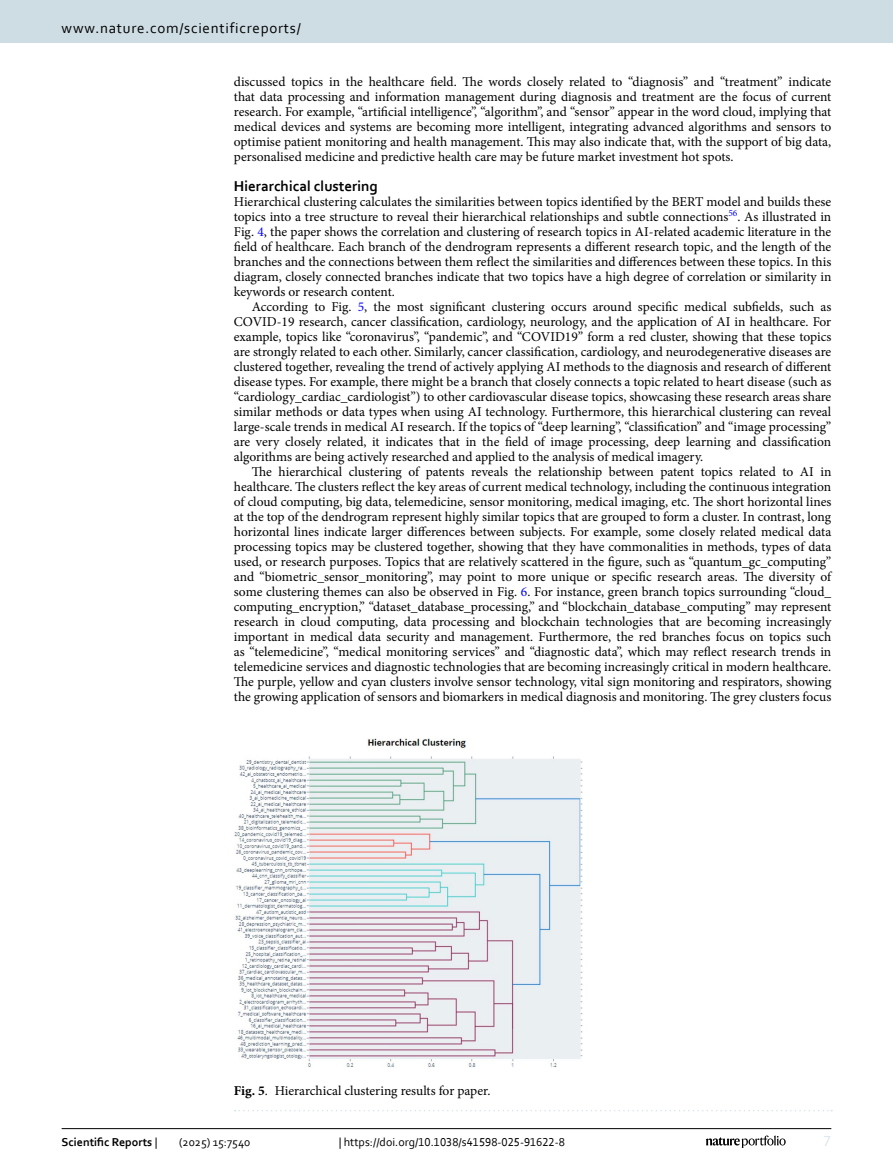
<style>
.page{position:relative;width:893px;height:1174px;background:#fff}
.page>*{position:absolute;margin:0;border:0;box-sizing:border-box;transform-origin:0 0}
.t1{font:15px "Corbel";letter-spacing:.05em;color:#000}
.Head_2{font:700 15px "Corbel";color:#000}
.t2{font:15px "Corbel";color:#d9e4eb}
.Body_Text_Indent{font:13.5px/15px "Minion Pro";letter-spacing:-.005em;color:#000;text-align:justify}
.Body_Text{font:13.5px/15px "Minion Pro";letter-spacing:-.005em;color:#000;text-align:justify}
.Figure_Caption{font:13.5px "Minion Pro";color:#000}
.t3{font:12px "Corbel";color:#000}
.t4{font:700 12px "Corbel";color:#000}
.s1{color:#00f}
.s2{font-weight:700}
.s3{font-weight:400}
</style>
<div class="page">
<img style="left:234px;top:738px;width:348px;height:329px">
<svg style="left:235px;top:1110px;width:597px;height:1px"></svg>
<hr style="left:62px;top:1128px;width:769px;height:1px;background:#000">
<svg style="left:706px;top:1135px;width:80px;height:12px"></svg>
<div style="left:0;top:0;width:893px;height:43px;background:#cedde4"></div>
<p class="t1" style="left:62px;top:18px;width:241px">www.nature.com/scientificreports/</p>
<p class="Body_Text_Indent" style="left:234px;top:74px;width:599px">discussed topics in the healthcare field. The words closely related to “diagnosis” and “treatment” indicate that data processing and information management during diagnosis and treatment are the focus of current research. For example, “artificial intelligence”, “algorithm”, and “sensor” appear in the word cloud, implying that medical devices and systems are becoming more intelligent, integrating advanced algorithms and sensors to optimise patient monitoring and health management. This may also indicate that, with the support of big data, personalised medicine and predictive health care may be future market investment hot spots.</p>
<p class="Head_2" style="left:234px;top:176px;width:145px">Hierarchical clustering</p>
<p class="Body_Text" style="left:234px;top:194px;width:599px">Hierarchical clustering calculates the similarities between topics identified by the BERT model and builds these topics into a tree structure to reveal their hierarchical relationships and subtle connections<sup>56</sup>. As illustrated in Fig. <span class="s1">4</span>, the paper shows the correlation and clustering of research topics in AI-related academic literature in the field of healthcare. Each branch of the dendrogram represents a different research topic, and the length of the branches and the connections between them reflect the similarities and differences between these topics. In this diagram, closely connected branches indicate that two topics have a high degree of correlation or similarity in keywords or research content.</p>
<p class="Body_Text_Indent" style="left:234px;top:299px;width:599px;text-indent:18px">According to Fig. <span class="s1">5</span>, the most significant clustering occurs around specific medical subfields, such as COVID-19 research, cancer classification, cardiology, neurology, and the application of AI in healthcare. For example, topics like “coronavirus”, “pandemic”, and “COVID19” form a red cluster, showing that these topics are strongly related to each other. Similarly, cancer classification, cardiology, and neurodegenerative diseases are clustered together, revealing the trend of actively applying AI methods to the diagnosis and research of different disease types. For example, there might be a branch that closely connects a topic related to heart disease (such as “cardiology_cardiac_cardiologist”) to other cardiovascular disease topics, showcasing these research areas share similar methods or data types when using AI technology. Furthermore, this hierarchical clustering can reveal large-scale trends in medical AI research. If the topics of “deep learning”, “classification” and “image processing” are very closely related, it indicates that in the field of image processing, deep learning and classification algorithms are being actively researched and applied to the analysis of medical imagery.</p>
<p class="Body_Text_Indent" style="left:234px;top:464px;width:599px;text-indent:18px">The hierarchical clustering of patents reveals the relationship between patent topics related to AI in healthcare. The clusters reflect the key areas of current medical technology, including the continuous integration of cloud computing, big data, telemedicine, sensor monitoring, medical imaging, etc. The short horizontal lines at the top of the dendrogram represent highly similar topics that are grouped to form a cluster. In contrast, long horizontal lines indicate larger differences between subjects. For example, some closely related medical data processing topics may be clustered together, showing that they have commonalities in methods, types of data used, or research purposes. Topics that are relatively scattered in the figure, such as “quantum_gc_computing” and “biometric_sensor_monitoring”, may point to more unique or specific research areas. The diversity of some clustering themes can also be observed in Fig. <span class="s1">6</span>. For instance, green branch topics surrounding “cloud_ computing_encryption,” “dataset_database_processing,” and “blockchain_database_computing” may represent research in cloud computing, data processing and blockchain technologies that are becoming increasingly important in medical data security and management. Furthermore, the red branches focus on topics such as “telemedicine”, “medical monitoring services” and “diagnostic data”, which may reflect research trends in telemedicine services and diagnostic technologies that are becoming increasingly critical in modern healthcare.<br>The purple, yellow and cyan clusters involve sensor technology, vital sign monitoring and respirators, showing the growing application of sensors and biomarkers in medical diagnosis and monitoring. The grey clusters focus</p>
<p class="Figure_Caption" style="left:234px;top:1082px;width:258px"><span class="s2">Fig. 5</span>. Hierarchical clustering results for paper.</p>
<p class="t4" style="left:62px;top:1134px;width:97px">Scientific Reports <span class="s3">|</span></p>
<p class="t3" style="left:179px;top:1134px;width:73px">(2025) 15:7540</p>
<p class="t3" style="left:339px;top:1134px;width:228px">| https://doi.org/10.1038/s41598-025-91622-8</p>
<p class="t2" style="left:824px;top:1132px;width:9px">7</p>
</div>
